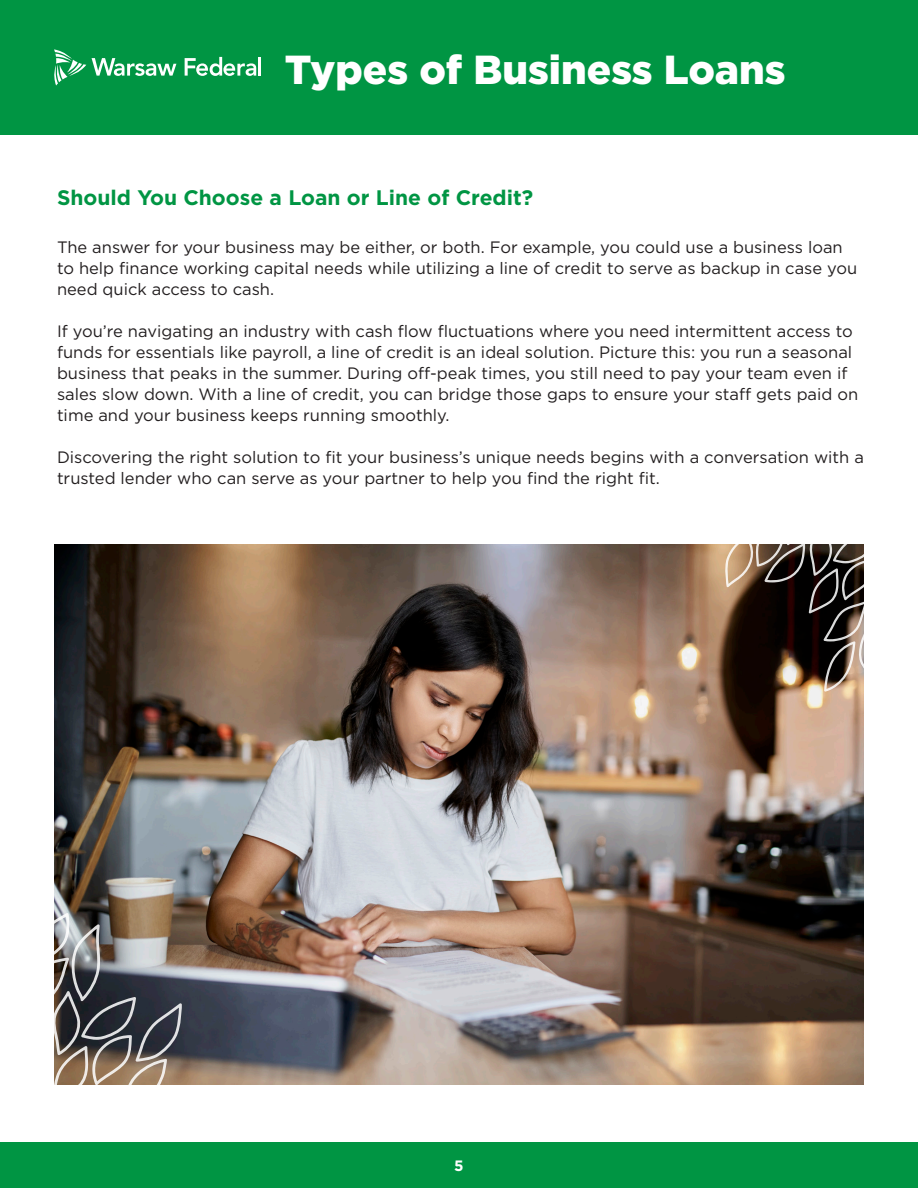
<style>
.page{position:relative;width:918px;height:1188px;background:#fff}
.page>*{position:absolute;margin:0;border:0;box-sizing:border-box;transform-origin:0 0}
.t1{font:900 40.5px "Gotham";color:#fff}
.t2{font:700 21px "Gotham";color:#009543}
.t3{font:16.5px/21px "Gotham";color:#231f20}
.t4{font:700 15px "Gotham";color:#fff}
</style>
<div class="page">
<div style="left:0;top:0;width:918px;height:135px;background:#009543"></div>
<div style="left:0;top:1143px;width:918px;height:45px;background:#009543"></div>
<svg style="left:54px;top:49px;width:32px;height:37px"></svg>
<svg style="left:92px;top:58px;width:84px;height:18px"></svg>
<svg style="left:185px;top:57px;width:71px;height:19px"></svg>
<hr style="left:258px;top:57px;width:3px;height:19px;background:#fff">
<img style="left:54px;top:544px;width:810px;height:541px">
<svg style="left:724px;top:544px;width:140px;height:148px;background:#45362c"></svg>
<svg style="left:54px;top:913px;width:128px;height:172px;background:#706a67"></svg>
<p class="t1" style="left:285px;top:41px;width:502px">Types of Business Loans</p>
<p class="t2" style="left:57px;top:184px;width:478px">Should You Choose a Loan or Line of Credit?</p>
<p class="t3" style="left:57px;top:237px;width:802px">The answer for your business may be either, or both. For example, you could use a business loan to help finance working capital needs while utilizing a line of credit to serve as backup in case you need quick access to cash.</p>
<p class="t3" style="left:57px;top:321px;width:803px">If you’re navigating an industry with cash flow fluctuations where you need intermittent access to funds for essentials like payroll, a line of credit is an ideal solution. Picture this: you run a seasonal business that peaks in the summer. During off-peak times, you still need to pay your team even if sales slow down. With a line of credit, you can bridge those gaps to ensure your staff gets paid on time and your business keeps running smoothly.</p>
<p class="t3" style="left:57px;top:447px;width:808px">Discovering the right solution to fit your business’s unique needs begins with a conversation with a trusted lender who can serve as your partner to help you find the right fit.</p>
<p class="t4" style="left:454px;top:1156px;width:11px">5</p>
</div>
